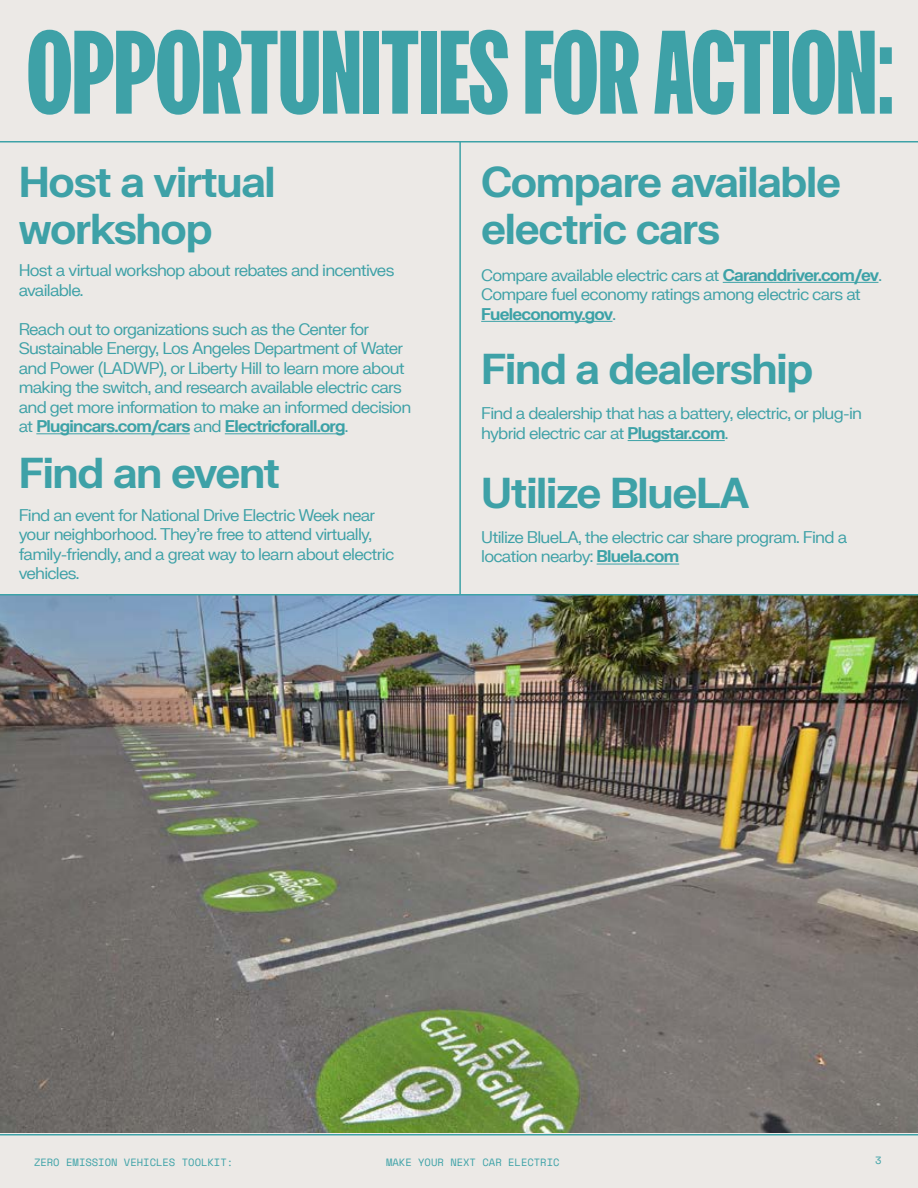
<style>
.page{position:relative;width:918px;height:1188px;background:#ece9e6}
.page>*{position:absolute;margin:0;border:0;box-sizing:border-box;transform-origin:0 0}
.t1{font:114px "FK Screamer Upright";color:#3ea1a7}
.t2{font:700 42px/46.5px "FK Grotesk Neue Trial";letter-spacing:-.03em;color:#3ea1a7}
.t3{font:16.5px/19.5px "FK Grotesk Neue";letter-spacing:-.045em;color:#3ea1a7}
.t4{font:700 16.5px "FK Grotesk Neue Trial";letter-spacing:-.045em;color:#3da2a7}
.t5{font:10.5px "Space Mono";color:#3da2a7}
.s1{font-family:"FK Grotesk Neue";font-weight:400;color:#3ea1a7}
.s2{font-family:"FK Grotesk Neue Trial";font-weight:700;color:#3da2a7}
</style>
<div class="page">
<hr style="left:0;top:1134px;width:918px;height:2px;background:#3da2a7">
<hr style="left:36px;top:433px;width:154px;height:1px;background:#3da2a7">
<hr style="left:225px;top:433px;width:120px;height:1px;background:#3da2a7">
<hr style="left:0;top:141px;width:918px;height:1px;background:#3da2a7">
<hr style="left:459px;top:141px;width:2px;height:617px;background:#3da2a7">
<hr style="left:723px;top:282px;width:155px;height:1px;background:#3da2a7">
<hr style="left:481px;top:321px;width:132px;height:1px;background:#3da2a7">
<hr style="left:628px;top:440px;width:97px;height:1px;background:#3da2a7">
<hr style="left:597px;top:564px;width:82px;height:1px;background:#3da2a7">
<img style="left:0;top:596px;width:918px;height:537px">
<hr style="left:0;top:594px;width:918px;height:2px;background:#3da2a7">
<h1 class="t1" style="left:27px;top:13px;width:869px">OPPORTUNITIES FOR ACTION:</h1>
<h2 class="t2" style="left:19px;top:161px;width:259px">Host a virtual workshop</h2>
<p class="t3" style="left:19px;top:259px;width:377px">Host a virtual workshop about rebates and incentives available.</p>
<p class="t3" style="left:19px;top:318px;width:394px">Reach out to organizations such as the Center for Sustainable Energy, Los Angeles Department of Water and Power (LADWP), or Liberty Hill to learn more about making the switch, and research available electric cars and get more information to make an informed decision</p>
<p class="t4" style="left:19px;top:419px;width:331px"><span class="s1">at</span> Plugincars.com/cars <span class="s1">and</span> Electricforall.org<span class="s1">.</span></p>
<h2 class="t2" style="left:19px;top:452px;width:263px">Find an event</h2>
<p class="t3" style="left:19px;top:504px;width:377px">Find an event for National Drive Electric Week near your neighborhood. They’re free to attend virtually, family-friendly, and a great way to learn about electric vehicles.</p>
<h2 class="t2" style="left:481px;top:161px;width:361px">Compare available electric cars</h2>
<p class="t3" style="left:481px;top:264px;width:402px">Compare available electric cars at <span class="s2">Caranddriver.com/ev</span>.<br>Compare fuel economy ratings among electric cars at</p>
<p class="t4" style="left:481px;top:306px;width:136px">Fueleconomy.gov<span class="s1">.</span></p>
<h2 class="t2" style="left:481px;top:348px;width:334px">Find a dealership</h2>
<p class="t3" style="left:481px;top:403px;width:382px">Find a dealership that has a battery, electric, or plug-in hybrid electric car at <span class="s2">Plugstar.com</span>.</p>
<h2 class="t2" style="left:481px;top:472px;width:270px">Utilize BlueLA</h2>
<p class="t3" style="left:481px;top:526px;width:368px">Utilize BlueLA, the electric car share program. Find a location nearby: <span class="s2">Bluela.com</span></p>
<p class="t5" style="left:34px;top:1154px;width:201px">ZERO EMISSION VEHICLES TOOLKIT:</p>
<p class="t5" style="left:386px;top:1154px;width:175px">MAKE YOUR NEXT CAR ELECTRIC</p>
<p class="t5" style="left:875px;top:1152px;width:8px">3</p>
</div>
